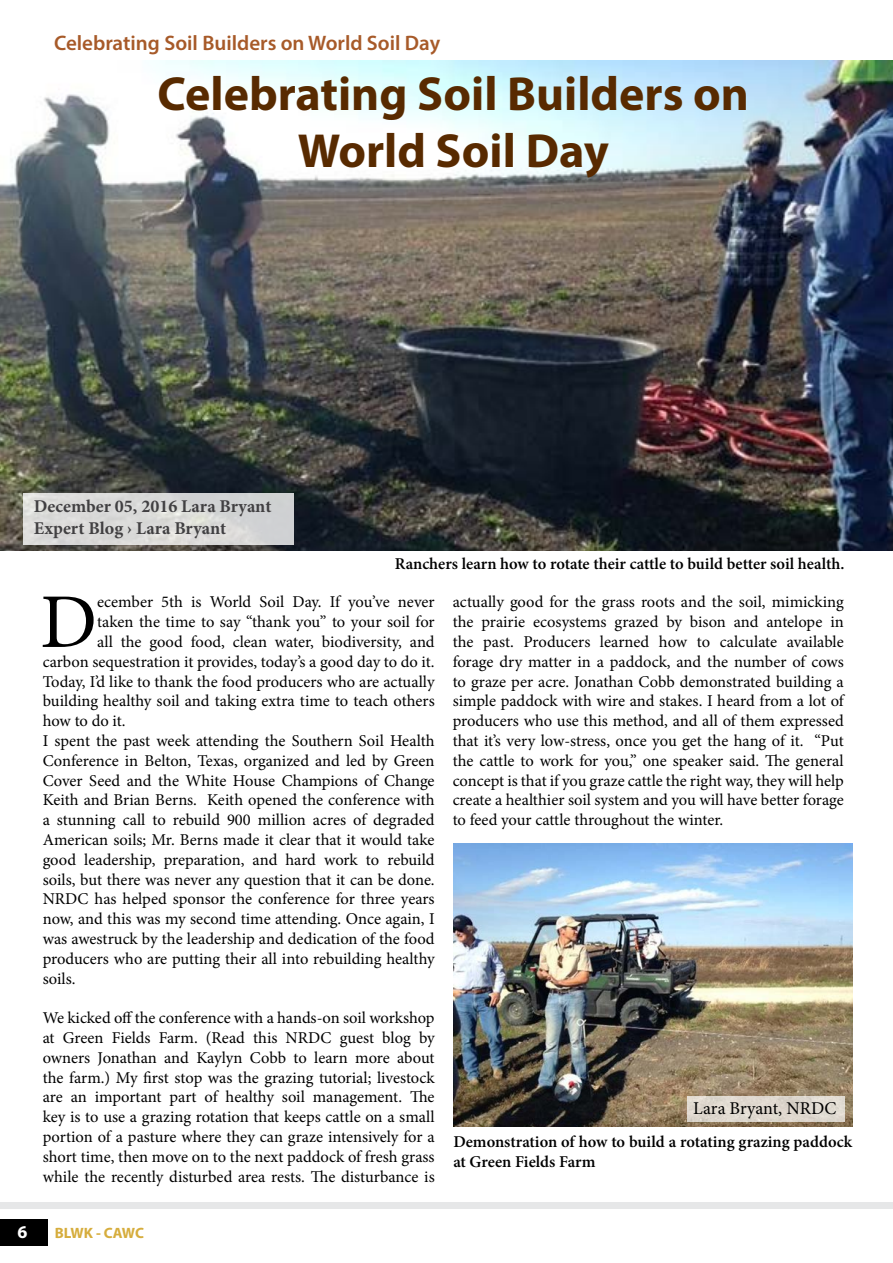
<style>
.page{position:relative;width:893px;height:1263px;background:#fff}
.page>*{position:absolute;margin:0;border:0;box-sizing:border-box;transform-origin:0 0}
.t1{font:77.4px "Minion Pro";color:#000}
.t2{font:700 48px/57.6px "Myriad Pro";color:#582a00;text-align:center}
.t3{font:600 21px "Myriad Pro";color:#a75a29}
.t4{font:700 18px/21.6px "Minion Pro";color:#414042}
.t5{font:18px "Minion Pro";color:#000}
.t6{font:700 18px "Myriad Pro";color:#fff}
.t7{font:16.5px/19.8px "Minion Pro";color:#000;text-align:justify}
.t8{font:600 16.5px/19.8px "Minion Pro";color:#000}
.t9{font:700 15px "Myriad Pro";letter-spacing:-.005em;color:#d6ad3d}
</style>
<div class="page">
<svg style="left:159px;top:60px;width:734px;height:1px"></svg>
<div style="left:0;top:1219px;width:47px;height:26px;background:#000"></div>
<div style="left:0;top:1203px;width:893px;height:6px;background:#e6e7e8"></div>
<img style="left:0;top:61px;width:893px;height:490px">
<div style="left:23px;top:493px;width:270px;height:51px;background:#d9d9d8"></div>
<img style="left:453px;top:843px;width:399px;height:284px">
<div style="left:687px;top:1096px;width:157px;height:25px;background:#dfd9d0"></div>
<p class="t3" style="left:54px;top:29px;width:388px">Celebrating Soil Builders on World Soil Day</p>
<h2 class="t2" style="left:158px;top:63px;width:593px">Celebrating Soil Builders on<br>World Soil Day</h2>
<p class="t4" style="left:34px;top:496px;width:239px">December 05, 2016 Lara Bryant<br>Expert Blog › Lara Bryant</p>
<p class="t8" style="left:395px;top:554px;width:451px">Ranchers learn how to rotate their cattle to build better soil health.</p>
<h1 class="t1" style="left:40px;top:570px;width:58px">D</h1>
<p class="t7" style="left:97px;top:592px;width:339px">ecember 5th is World Soil Day. If you’ve never</p>
<p class="t7" style="left:97px;top:612px;width:339px">taken the time to say “thank you” to your soil for</p>
<p class="t7" style="left:97px;top:632px;width:339px">all the good food, clean water, biodiversity, and</p>
<p class="t7" style="left:43px;top:652px;width:393px">carbon sequestration it provides, today’s a good day to do it.</p>
<p class="t7" style="left:43px;top:671px;width:393px">Today, I’d like to thank the food producers who are actually</p>
<p class="t7" style="left:43px;top:691px;width:393px">building healthy soil and taking extra time to teach others</p>
<p class="t7" style="left:43px;top:711px;width:84px">how to do it.</p>
<p class="t7" style="left:43px;top:731px;width:393px">I spent the past week attending the Southern Soil Health</p>
<p class="t7" style="left:43px;top:751px;width:393px">Conference in Belton, Texas, organized and led by Green</p>
<p class="t7" style="left:43px;top:770px;width:393px">Cover Seed and the White House Champions of Change</p>
<p class="t7" style="left:43px;top:790px;width:393px">Keith and Brian Berns. Keith opened the conference with</p>
<p class="t7" style="left:43px;top:810px;width:393px">a stunning call to rebuild 900 million acres of degraded</p>
<p class="t7" style="left:43px;top:830px;width:393px">American soils; Mr. Berns made it clear that it would take</p>
<p class="t7" style="left:43px;top:850px;width:393px">good leadership, preparation, and hard work to rebuild</p>
<p class="t7" style="left:43px;top:869px;width:393px">soils, but there was never any question that it can be done.</p>
<p class="t7" style="left:43px;top:889px;width:393px">NRDC has helped sponsor the conference for three years</p>
<p class="t7" style="left:43px;top:909px;width:393px">now, and this was my second time attending. Once again, I</p>
<p class="t7" style="left:43px;top:929px;width:393px">was awestruck by the leadership and dedication of the food</p>
<p class="t7" style="left:43px;top:949px;width:393px">producers who are putting their all into rebuilding healthy</p>
<p class="t7" style="left:43px;top:968px;width:34px">soils.</p>
<p class="t7" style="left:43px;top:1008px;width:393px">We kicked off the conference with a hands-on soil workshop at Green Fields Farm. (Read this NRDC guest blog by owners Jonathan and Kaylyn Cobb to learn more about the farm.) My first stop was the grazing tutorial; livestock are an important part of healthy soil management. The key is to use a grazing rotation that keeps cattle on a small portion of a pasture where they can graze intensively for a short time, then move on to the next paddock of fresh grass while the recently disturbed area rests. The disturbance is</p>
<p class="t6" style="left:18px;top:1220px;width:11px">6</p>
<p class="t9" style="left:55px;top:1223px;width:91px">BLWK - CAWC</p>
<p class="t7" style="left:453px;top:592px;width:393px">actually good for the grass roots and the soil, mimicking the prairie ecosystems grazed by bison and antelope in the past. Producers learned how to calculate available forage dry matter in a paddock, and the number of cows to graze per acre. Jonathan Cobb demonstrated building a simple paddock with wire and stakes. I heard from a lot of producers who use this method, and all of them expressed that it’s very low-stress, once you get the hang of it. “Put the cattle to work for you,” one speaker said. The general concept is that if you graze cattle the right way, they will help create a healthier soil system and you will have better forage to feed your cattle throughout the winter.</p>
<p class="t5" style="left:693px;top:1096px;width:145px">Lara Bryant, NRDC</p>
<p class="t8" style="left:453px;top:1132px;width:400px">Demonstration of how to build a rotating grazing paddock at Green Fields Farm</p>
</div>
